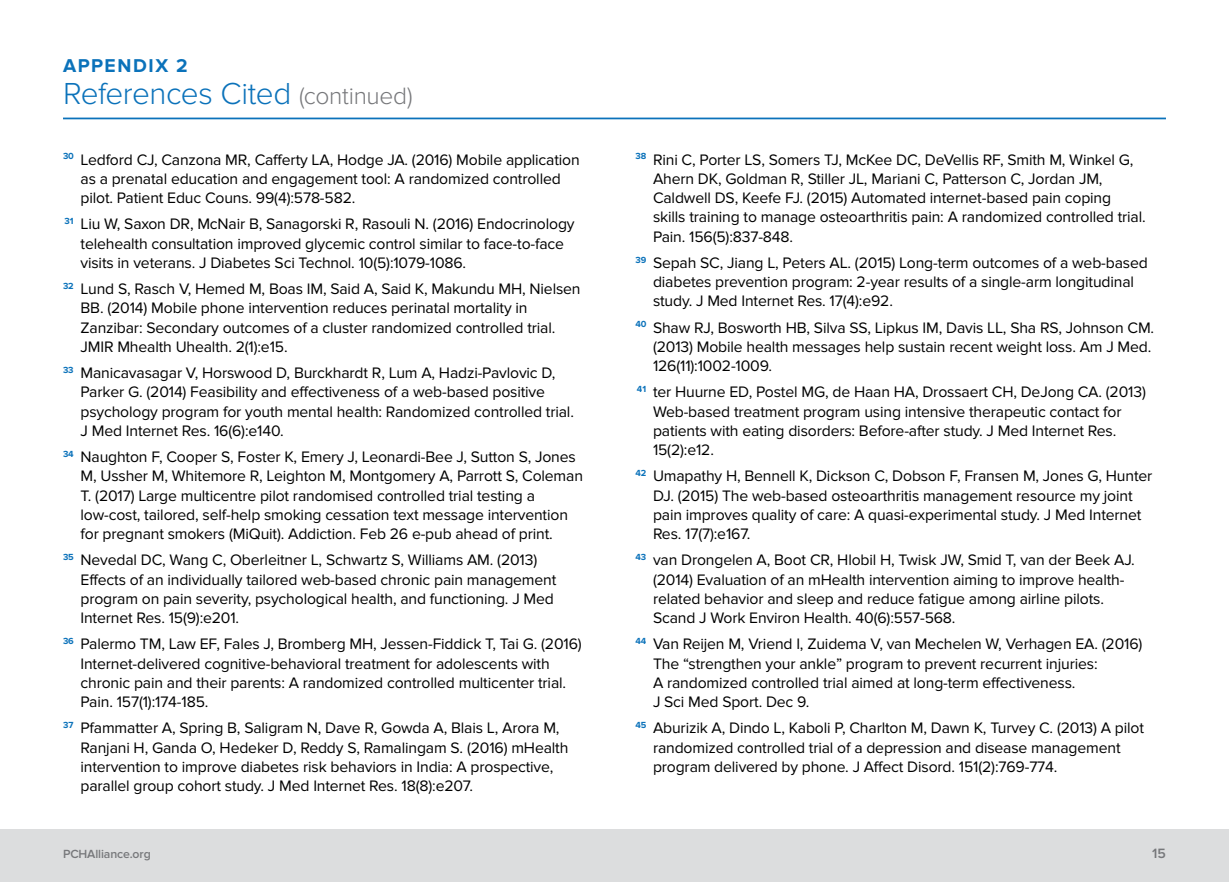
<style>
.page{position:relative;width:1229px;height:882px;background:#fff}
.page>*{position:absolute;margin:0;border:0;box-sizing:border-box;transform-origin:0 0}
.t1{font:300 31.5px "Proxima Nova";letter-spacing:-.015em;color:#0b72ba}
.t2{font:700 19.25px "Proxima Nova";letter-spacing:.08em;color:#0b72ba}
.t3{font:15.75px/19.2px "Proxima Nova";letter-spacing:-.01em;color:#000}
.t4{font:600 14px "Proxima Nova";color:#77787b}
.t5{font:600 12.25px "Proxima Nova";letter-spacing:-.01em;color:#77787b}
.s1{font-size:24.5px;color:#77787b}
</style>
<div class="page">
<div style="left:0;top:830px;width:1228px;height:52px;background:#dcddde"></div>
<hr style="left:63px;top:118px;width:1103px;height:1px;background:#0b72ba">
<p class="t2" style="left:63px;top:55px;width:126px">APPENDIX 2</p>
<h1 class="t1" style="left:63px;top:75px;width:351px">References Cited <span class="s1">(continued)</span></h1>
<p class="t3" style="left:80px;top:150px;width:501px;text-indent:-17px"><sup>30</sup> Ledford CJ, Canzona MR, Cafferty LA, Hodge JA. (2016) Mobile application as a prenatal education and engagement tool: A randomized controlled pilot. Patient Educ Couns. 99(4):578-582.</p>
<p class="t3" style="left:80px;top:215px;width:495px;text-indent:-16px"><sup>31</sup> Liu W, Saxon DR, McNair B, Sanagorski R, Rasouli N. (2016) Endocrinology telehealth consultation improved glycemic control similar to face-to-face visits in veterans. J Diabetes Sci Technol. 10(5):1079-1086.</p>
<p class="t3" style="left:81px;top:280px;width:501px;text-indent:-18px"><sup>32</sup> Lund S, Rasch V, Hemed M, Boas IM, Said A, Said K, Makundu MH, Nielsen BB. (2014) Mobile phone intervention reduces perinatal mortality in Zanzibar: Secondary outcomes of a cluster randomized controlled trial.<br>JMIR Mhealth Uhealth. 2(1):e15.</p>
<p class="t3" style="left:80px;top:364px;width:495px;text-indent:-17px"><sup>33</sup> Manicavasagar V, Horswood D, Burckhardt R, Lum A, Hadzi-Pavlovic D, Parker G. (2014) Feasibility and effectiveness of a web-based positive psychology program for youth mental health: Randomized controlled trial.<br>J Med Internet Res. 16(6):e140.</p>
<p class="t3" style="left:81px;top:448px;width:504px;text-indent:-18px"><sup>34</sup> Naughton F, Cooper S, Foster K, Emery J, Leonardi-Bee J, Sutton S, Jones M, Ussher M, Whitemore R, Leighton M, Montgomery A, Parrott S, Coleman T. (2017) Large multicentre pilot randomised controlled trial testing a low-cost, tailored, self-help smoking cessation text message intervention for pregnant smokers (MiQuit). Addiction. Feb 26 e-pub ahead of print.</p>
<p class="t3" style="left:80px;top:551px;width:477px;text-indent:-17px"><sup>35</sup> Nevedal DC, Wang C, Oberleitner L, Schwartz S, Williams AM. (2013)<br>Effects of an individually tailored web-based chronic pain management program on pain severity, psychological health, and functioning. J Med Internet Res. 15(9):e201.</p>
<p class="t3" style="left:80px;top:635px;width:503px;text-indent:-17px"><sup>36</sup> Palermo TM, Law EF, Fales J, Bromberg MH, Jessen-Fiddick T, Tai G. (2016)<br>Internet-delivered cognitive-behavioral treatment for adolescents with chronic pain and their parents: A randomized controlled multicenter trial.<br>Pain. 157(1):174-185.</p>
<p class="t3" style="left:80px;top:719px;width:489px;text-indent:-17px"><sup>37</sup> Pfammatter A, Spring B, Saligram N, Dave R, Gowda A, Blais L, Arora M, Ranjani H, Ganda O, Hedeker D, Reddy S, Ramalingam S. (2016) mHealth intervention to improve diabetes risk behaviors in India: A prospective, parallel group cohort study. J Med Internet Res. 18(8):e207.</p>
<p class="t3" style="left:653px;top:150px;width:494px;text-indent:-17px"><sup>38</sup> Rini C, Porter LS, Somers TJ, McKee DC, DeVellis RF, Smith M, Winkel G, Ahern DK, Goldman R, Stiller JL, Mariani C, Patterson C, Jordan JM, Caldwell DS, Keefe FJ. (2015) Automated internet-based pain coping skills training to manage osteoarthritis pain: A randomized controlled trial.<br>Pain. 156(5):837-848.</p>
<p class="t3" style="left:653px;top:253px;width:496px;text-indent:-17px"><sup>39</sup> Sepah SC, Jiang L, Peters AL. (2015) Long-term outcomes of a web-based diabetes prevention program: 2-year results of a single-arm longitudinal study. J Med Internet Res. 17(4):e92.</p>
<p class="t3" style="left:653px;top:318px;width:503px;text-indent:-17px"><sup>40</sup> Shaw RJ, Bosworth HB, Silva SS, Lipkus IM, Davis LL, Sha RS, Johnson CM. (2013) Mobile health messages help sustain recent weight loss. Am J Med.<br>126(11):1002-1009.</p>
<p class="t3" style="left:653px;top:383px;width:494px;text-indent:-16px"><sup>41</sup> ter Huurne ED, Postel MG, de Haan HA, Drossaert CH, DeJong CA. (2013)<br>Web-based treatment program using intensive therapeutic contact for patients with eating disorders: Before-after study. J Med Internet Res.<br>15(2):e12.</p>
<p class="t3" style="left:653px;top:467px;width:501px;text-indent:-18px"><sup>42</sup> Umapathy H, Bennell K, Dickson C, Dobson F, Fransen M, Jones G, Hunter DJ. (2015) The web-based osteoarthritis management resource my joint pain improves quality of care: A quasi-experimental study. J Med Internet Res. 17(7):e167.</p>
<p class="t3" style="left:653px;top:551px;width:483px;text-indent:-18px"><sup>43</sup> van Drongelen A, Boot CR, Hlobil H, Twisk JW, Smid T, van der Beek AJ. (2014) Evaluation of an mHealth intervention aiming to improve health&shy;related behavior and sleep and reduce fatigue among airline pilots.<br>Scand J Work Environ Health. 40(6):557-568.</p>
<p class="t3" style="left:653px;top:635px;width:491px;text-indent:-18px"><sup>44</sup> Van Reijen M, Vriend I, Zuidema V, van Mechelen W, Verhagen EA. (2016)<br>The “strengthen your ankle” program to prevent recurrent injuries:<br>A randomized controlled trial aimed at long-term effectiveness.<br>J Sci Med Sport. Dec 9.</p>
<p class="t3" style="left:653px;top:719px;width:492px;text-indent:-17px"><sup>45</sup> Aburizik A, Dindo L, Kaboli P, Charlton M, Dawn K, Turvey C. (2013) A pilot randomized controlled trial of a depression and disease management program delivered by phone. J Affect Disord. 151(2):769-774.</p>
<p class="t5" style="left:63px;top:846px;width:89px">PCHAlliance.org</p>
<p class="t4" style="left:1152px;top:845px;width:15px">15</p>
</div>
